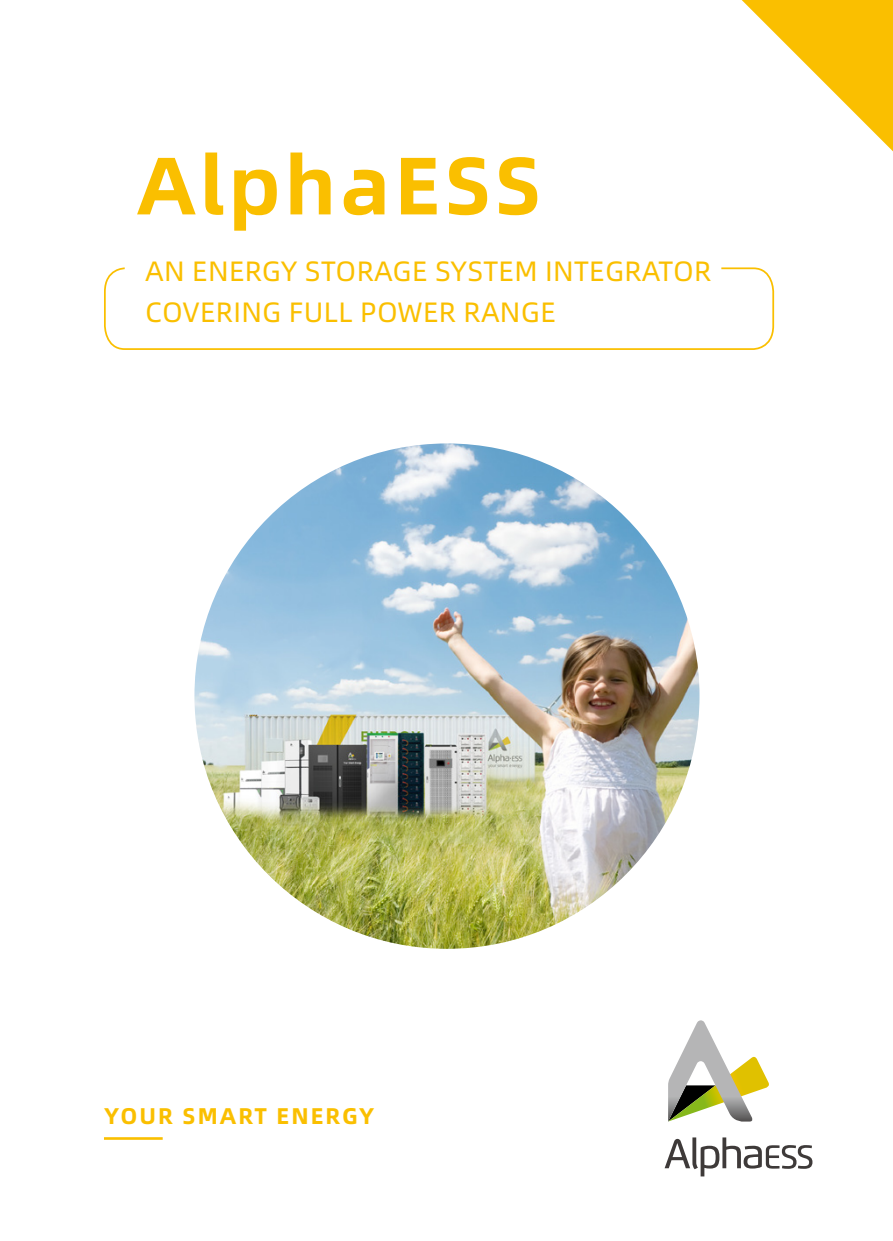
<style>
.page{position:relative;width:893px;height:1241px;background:#fff}
.page>*{position:absolute;margin:0;border:0;box-sizing:border-box;transform-origin:0 0}
.t1{font:81.38px "Alibaba Pu Hui Ti B";letter-spacing:.05em;color:#fabf00}
.t2{font:28px/40.6px "Alibaba Pu Hui Ti";letter-spacing:.01em;color:#fabf00}
.t3{font:22.75px "Alibaba Pu Hui Ti B";letter-spacing:.09em;color:#fabf00}
</style>
<div class="page">
<svg style="left:668px;top:1020px;width:101px;height:101px"></svg>
<svg style="left:665px;top:1137px;width:147px;height:39px"></svg>
<hr style="left:104px;top:1136px;width:59px;height:3px;background:#fabf00">
<img style="left:194px;top:443px;width:505px;height:505px;border-radius:253px">
<svg style="left:742px;top:0;width:151px;height:151px"></svg>
<svg style="left:104px;top:267px;width:671px;height:83px"></svg>
<h1 class="t1" style="left:137px;top:121px;width:406px">AlphaESS</h1>
<p class="t2" style="left:145px;top:249px;width:568px">AN ENERGY STORAGE SYSTEM INTEGRATOR<br>COVERING FULL POWER RANGE</p>
<p class="t3" style="left:104px;top:1097px;width:272px">YOUR SMART ENERGY</p>
</div>
